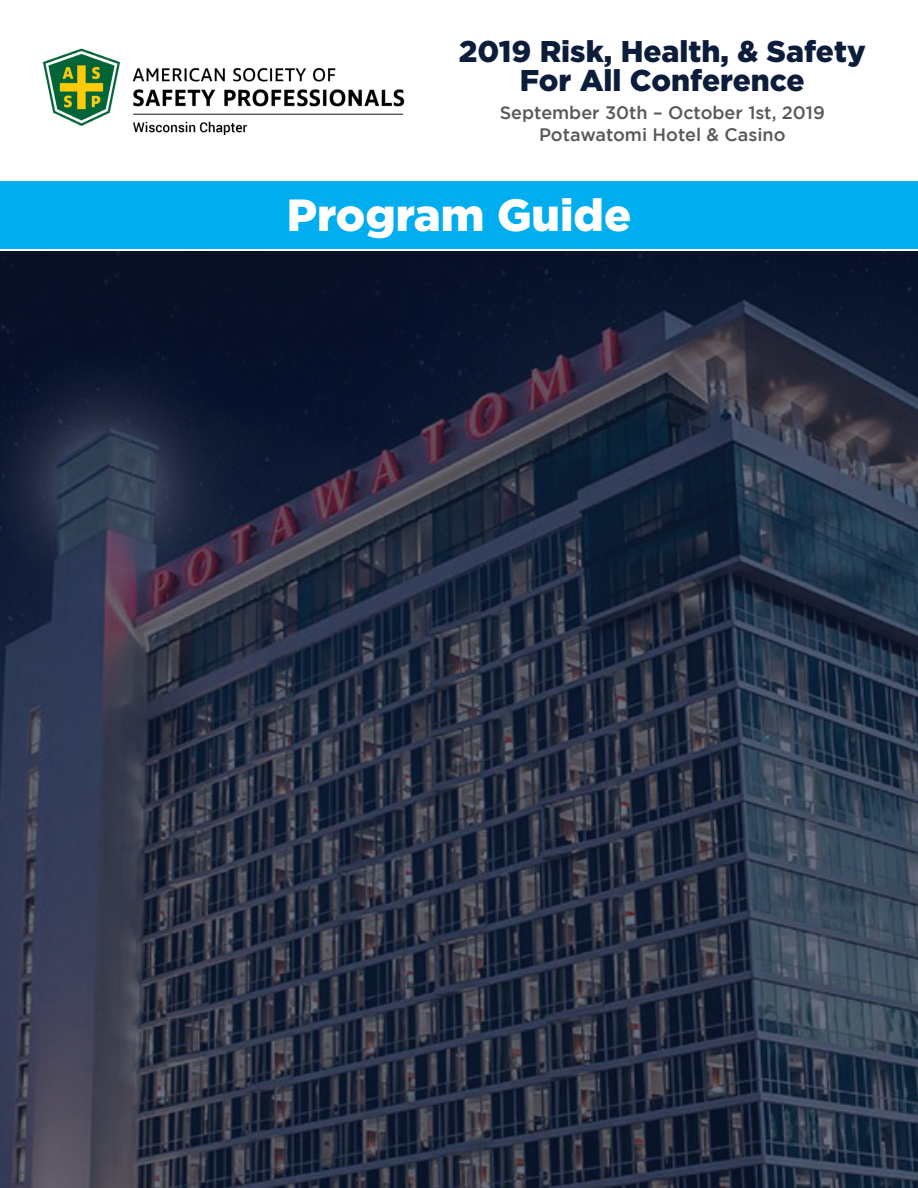
<style>
.page{position:relative;width:918px;height:1188px;background:#fff}
.page>*{position:absolute;margin:0;border:0;box-sizing:border-box;transform-origin:0 0}
.t1{font:900 45px "Gotham";color:#fff}
.t2{font:900 30px/28.5px "Gotham";color:#0c1c3b;text-align:center}
.t3{font:500 18px "Gotham";color:#57585a}
</style>
<div class="page">
<img style="left:0;top:252px;width:918px;height:936px">
<img style="left:42px;top:48px;width:363px;height:86px">
<div style="left:0;top:181px;width:918px;height:68px;background:#00aeef"></div>
<p class="t2" style="left:459px;top:37px;width:409px">2019 Risk, Health, &amp; Safety<br>For All Conference</p>
<p class="t3" style="left:500px;top:103px;width:327px">September 30th – October 1st, 2019</p>
<p class="t3" style="left:539px;top:124px;width:248px">Potawatomi Hotel &amp; Casino</p>
<p class="t1" style="left:287px;top:189px;width:346px">Program Guide</p>
</div>
